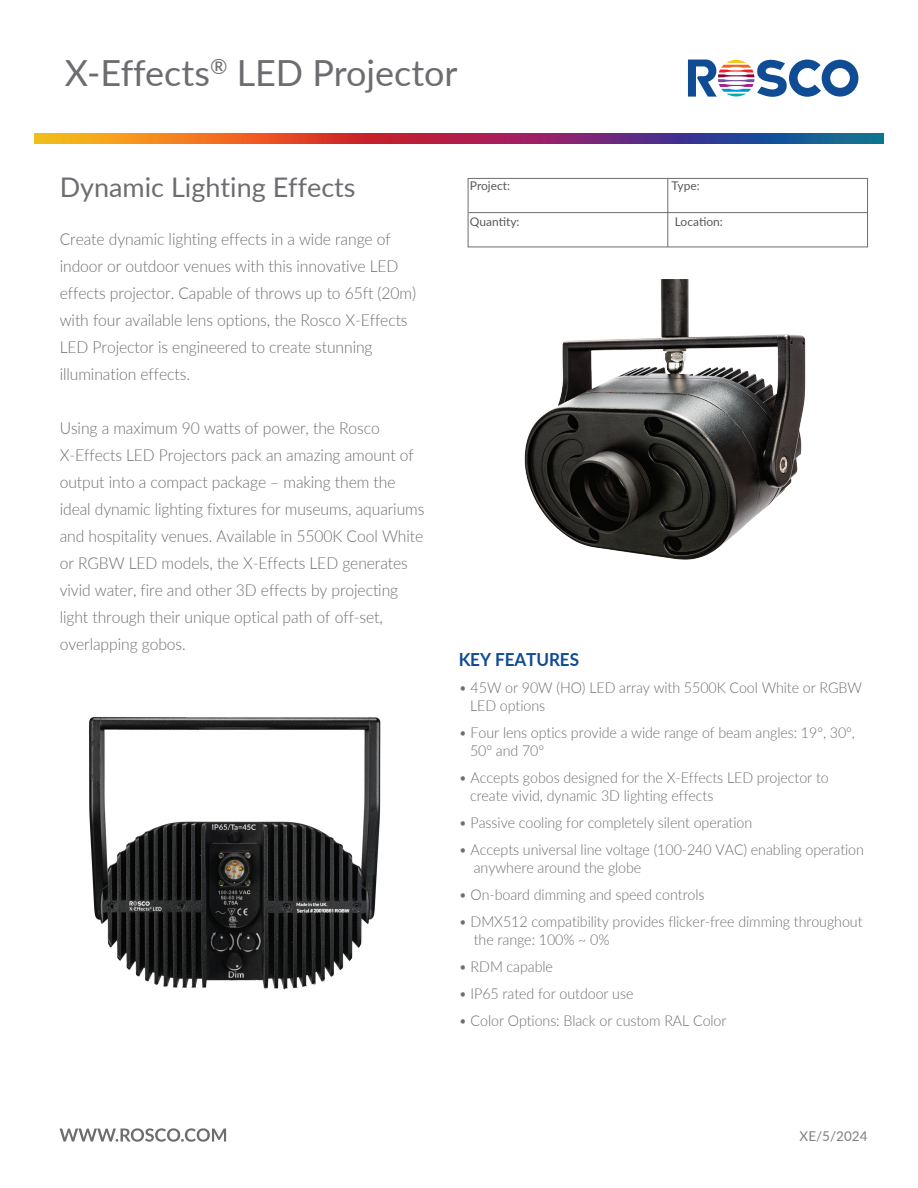
<style>
.page{position:relative;width:918px;height:1188px;background:#fff}
.page>*{position:absolute;margin:0;border:0;box-sizing:border-box;transform-origin:0 0}
.t1{font:36px "Lato";color:#6c6d70}
.t2{font:27px "Lato";color:#6c6d70}
.t3{font:700 18px "Lato";letter-spacing:-.005em;color:#0f4c93;scale:.95 1}
.t4{font:300 16.5px/27px "Lato";letter-spacing:-.005em;color:#6d6e71;scale:.95 1}
.t5{font:300 15px/18px "Lato";letter-spacing:-.005em;color:#6d6e71;scale:.95 1}
.t6{font:13.5px "Lato";color:#7f8182}
.t7{font:12px "Lato";color:#57585a}
</style>
<div class="page">
<svg style="left:688px;top:60px;width:170px;height:37px"></svg>
<img style="left:35px;top:134px;width:848px;height:9px">
<svg style="left:60px;top:1128px;width:166px;height:14px"></svg>
<img style="left:524px;top:280px;width:282px;height:280px">
<hr style="left:468px;top:212px;width:400px;height:1px;background:#6c6d70">
<div style="left:468px;top:178px;width:400px;height:69px;border:1px solid #6c6d70"></div>
<hr style="left:668px;top:178px;width:1px;height:69px;background:#6c6d70">
<img style="left:89px;top:717px;width:292px;height:273px">
<h1 class="t1" style="left:65px;top:47px;width:394px">X-Effects<sup>®</sup> LED Projector</h1>
<h2 class="t2" style="left:60px;top:168px;width:297px">Dynamic Lighting Effects</h2>
<p class="t4" style="left:60px;top:225px;width:377px">Create dynamic lighting effects in a wide range of indoor or outdoor venues with this innovative LED effects projector. Capable of throws up to 65ft (20m) with four available lens options, the Rosco X-Effects LED Projector is engineered to create stunning illumination effects.</p>
<p class="t7" style="left:470px;top:178px;width:42px">Project:</p>
<p class="t7" style="left:672px;top:178px;width:30px">Type:</p>
<p class="t7" style="left:470px;top:213px;width:51px">Quantity:</p>
<p class="t7" style="left:675px;top:213px;width:50px">Location:</p>
<p class="t4" style="left:60px;top:414px;width:385px">Using a maximum 90 watts of power, the Rosco X-Effects LED Projectors pack an amazing amount of output into a compact package – making them the ideal dynamic lighting fixtures for museums, aquariums and hospitality venues. Available in 5500K Cool White or RGBW LED models, the X-Effects LED generates vivid water, fire and other 3D effects by projecting light through their unique optical path of off-set, overlapping gobos.</p>
<p class="t3" style="left:459px;top:646px;width:128px">KEY FEATURES</p>
<p class="t5" style="left:470px;top:678px;width:414px;text-indent:-11px">• 45W or 90W (HO) LED array with 5500K Cool White or RGBW<br>LED options</p>
<p class="t5" style="left:470px;top:723px;width:407px;text-indent:-11px">• Four lens optics provide a wide range of beam angles: 19º, 30º,<br>50º and 70º</p>
<p class="t5" style="left:470px;top:768px;width:379px;text-indent:-11px">• Accepts gobos designed for the X-Effects LED projector to create vivid, dynamic 3D lighting effects</p>
<p class="t5" style="left:459px;top:813px;width:310px">• Passive cooling for completely silent operation</p>
<p class="t5" style="left:474px;top:840px;width:412px;text-indent:-15px">• Accepts universal line voltage (100-240 VAC) enabling operation anywhere around the globe</p>
<p class="t5" style="left:459px;top:885px;width:260px">• On-board dimming and speed controls</p>
<p class="t5" style="left:474px;top:912px;width:411px;text-indent:-15px">• DMX512 compatibility provides flicker-free dimming throughout the range: 100% ~ 0%</p>
<p class="t5" style="left:459px;top:957px;width:101px">• RDM capable</p>
<p class="t5" style="left:459px;top:984px;width:186px">• IP65 rated for outdoor use</p>
<p class="t5" style="left:459px;top:1011px;width:283px">• Color Options: Black or custom RAL Color</p>
<p class="t6" style="left:800px;top:1126px;width:69px">XE/5/2024</p>
</div>
